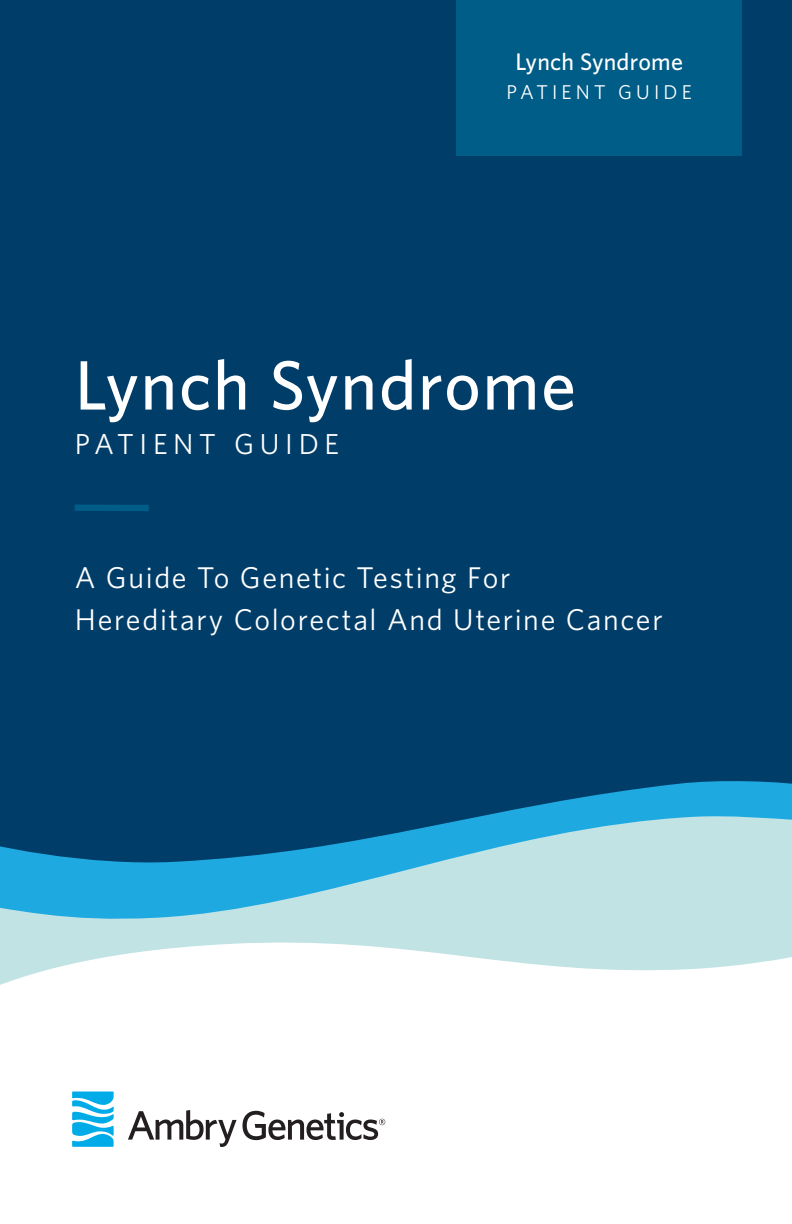
<style>
.page{position:relative;width:792px;height:1224px;background:#fff}
.page>*{position:absolute;margin:0;border:0;box-sizing:border-box;transform-origin:0 0}
.whitney_sub_head{font:500 70px "Whitney";letter-spacing:.02em;color:#fff}
.whitney_sub_head-2{font:30px/42px "Whitney";letter-spacing:.055em;color:#fff}
.whitney_sub_head-3{font:28.8px "Whitney";letter-spacing:.195em;color:#fff}
.whitney_sub_head-4{font:500 24px "Whitney";letter-spacing:.005em;color:#fff}
.whitney_sub_head-5{font:20px "Whitney";letter-spacing:.205em;color:#fff}
</style>
<div class="page">
<div style="left:0;top:0;width:792px;height:701px;background:#003e69"></div>
<svg style="left:0;top:701px;width:792px;height:114px;background:#024571"></svg>
<svg style="left:0;top:815px;width:792px;height:170px;fill:#c1e3e4"></svg>
<div style="left:75px;top:505px;width:74px;height:6px;background:#005d87"></div>
<div style="left:456px;top:0;width:286px;height:156px;background:#005d87"></div>
<svg style="left:72px;top:1092px;width:42px;height:55px"></svg>
<svg style="left:128px;top:1110px;width:257px;height:37px"></svg>
<p class="whitney_sub_head-4" style="left:515px;top:45px;width:169px">Lynch Syndrome</p>
<p class="whitney_sub_head-5" style="left:507px;top:79px;width:187px">PATIENT GUIDE</p>
<p class="whitney_sub_head" style="left:75px;top:339px;width:503px">Lynch Syndrome</p>
<p class="whitney_sub_head-3" style="left:75px;top:425px;width:266px">PATIENT GUIDE</p>
<p class="whitney_sub_head-2" style="left:75px;top:556px;width:589px">A Guide To Genetic Testing For<br>Hereditary Colorectal And Uterine Cancer</p>
</div>
